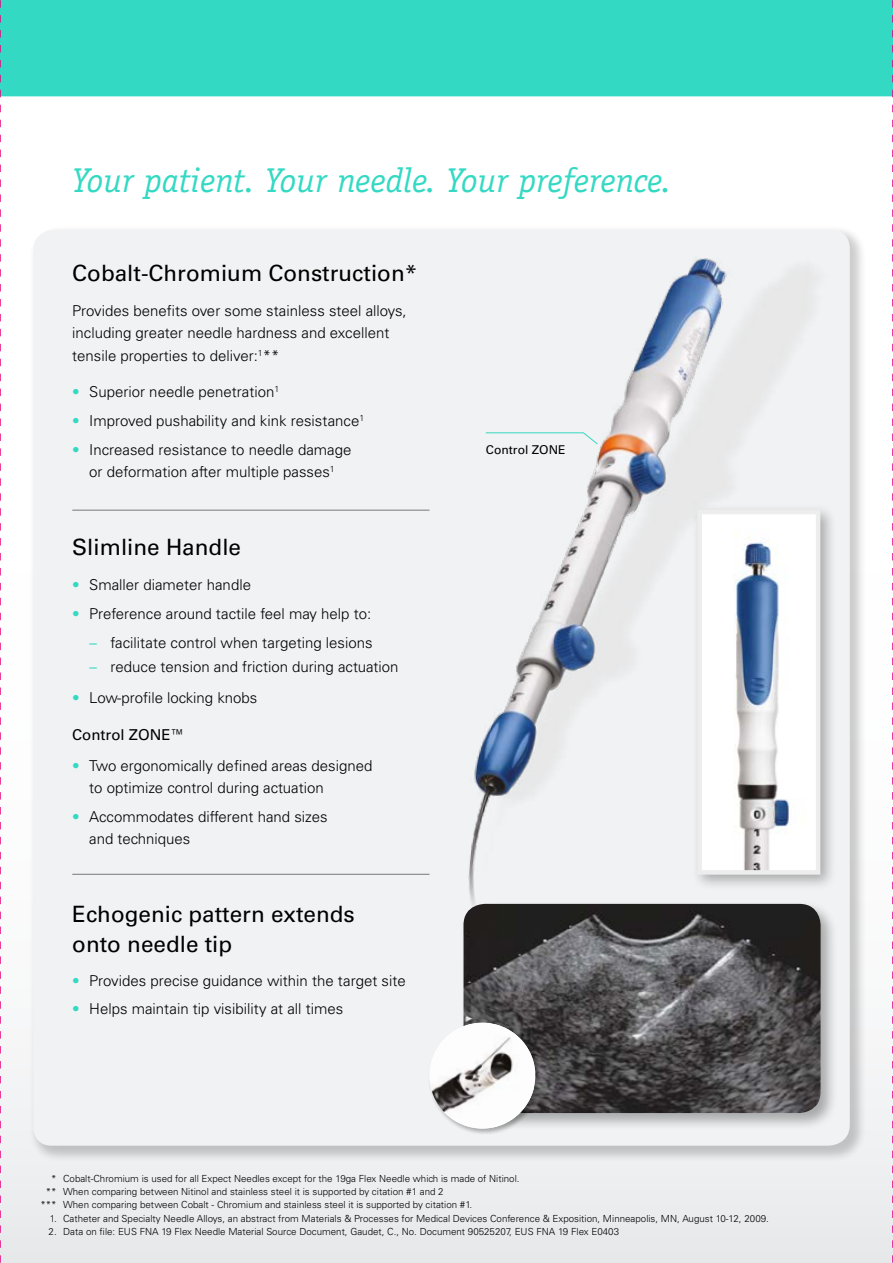
<style>
.page{position:relative;width:893px;height:1263px;background:#fff}
.page>*{position:absolute;margin:0;border:0;box-sizing:border-box;transform-origin:0 0}
.t1{font:italic 34.5px "Officina Serif";color:#34d9c3}
.t2{font:22.5px/30px "Univers";color:#000}
.t3{font:300 15px/22.5px "Univers CE";color:#000}
.t4{font:15px "Univers";color:#000}
.t5{font:12.15px "Univers";color:#000}
.t6{font:300 9.75px "Univers CE";color:#000}
.s1{color:#34d9c3}
.s2{font-family:"Univers";font-weight:400;color:#34d9c3}
</style>
<div class="page">
<div style="left:0;top:0;width:893px;height:1263px;background:linear-gradient(to bottom,#fff,#f1f2f3)"></div>
<div style="left:1px;top:0;width:891px;height:96px;background:#34d9c3"></div>
<div style="left:29px;top:225px;width:838px;height:938px;background:#000;opacity:.2"></div>
<div style="left:33px;top:230px;width:301px;height:916px;background:#f1f2f3"></div>
<img style="left:334px;top:230px;width:516px;height:916px">
<img style="left:1px;top:18px;width:190px;height:367px">
<div style="left:691px;top:504px;width:146px;height:388px;background:#000;opacity:.3"></div>
<img style="left:702px;top:515px;width:113px;height:355px">
<div style="left:697px;top:510px;width:123px;height:365px;border:4px solid #ededed"></div>
<div style="left:460px;top:900px;width:378px;height:231px;background:#000;opacity:.3"></div>
<img style="left:463px;top:904px;width:358px;height:209px">
<div style="left:428px;top:1021px;width:114px;height:114px;background:#000;opacity:.3"></div>
<img style="left:429px;top:1023px;width:106px;height:105px">
<hr style="left:0;top:658px;width:3px;height:181px;background:#fdfdfd">
<svg style="left:485px;top:432px;width:113px;height:13px"></svg>
<hr style="left:72px;top:510px;width:357px;height:1px;background:#73797c">
<hr style="left:72px;top:874px;width:357px;height:1px;background:#73797c">
<svg style="left:892px;top:0;width:1px;height:1263px"></svg>
<svg style="left:0;top:0;width:1px;height:1263px"></svg>
<p class="t1" style="left:72px;top:160px;width:601px">Your patient. Your needle. Your preference.</p>
<p class="t2" style="left:72px;top:258px;width:346px">Cobalt-Chromium Construction*</p>
<p class="t3" style="left:72px;top:300px;width:336px">Provides benefits over some stainless steel alloys, including greater needle hardness and excellent tensile properties to deliver:<sup>1</sup>**</p>
<p class="t3" style="left:72px;top:381px;width:208px"><span class="s1">•</span> Superior needle penetration<sup>1</sup></p>
<p class="t3" style="left:72px;top:410px;width:293px"><span class="s1">•</span> Improved pushability and kink resistance<sup>1</sup></p>
<p class="t3" style="left:72px;top:438px;width:281px;text-align:center"><span class="s1">•</span> Increased resistance to needle damage or deformation after multiple passes<sup>1</sup></p>
<p class="t2" style="left:72px;top:532px;width:170px">Slimline Handle</p>
<p class="t3" style="left:72px;top:574px;width:180px"><span class="s1">•</span> Smaller diameter handle</p>
<p class="t3" style="left:72px;top:603px;width:300px"><span class="s1">•</span> Preference around tactile feel may help to:</p>
<p class="t3" style="left:90px;top:631px;width:285px"><span class="s2">–</span> facilitate control when targeting lesions</p>
<p class="t3" style="left:90px;top:656px;width:311px"><span class="s2">–</span> reduce tension and friction during actuation</p>
<p class="t3" style="left:72px;top:686px;width:187px"><span class="s1">•</span> Low-profile locking knobs</p>
<p class="t4" style="left:72px;top:725px;width:115px">Control ZONE™</p>
<p class="t3" style="left:89px;top:754px;width:285px;text-indent:-17px"><span class="s1">•</span> Two ergonomically defined areas designed to optimize control during actuation</p>
<p class="t3" style="left:89px;top:806px;width:240px;text-indent:-17px"><span class="s1">•</span> Accommodates different hand sizes and techniques</p>
<p class="t2" style="left:72px;top:899px;width:284px">Echogenic pattern extends onto needle tip</p>
<p class="t3" style="left:72px;top:969px;width:335px"><span class="s1">•</span> Provides precise guidance within the target site</p>
<p class="t3" style="left:72px;top:998px;width:272px"><span class="s1">•</span> Helps maintain tip visibility at all times</p>
<p class="t5" style="left:486px;top:443px;width:81px">Control ZONE</p>
<p class="t6" style="left:51px;top:1173px;width:470px">* Cobalt-Chromium is used for all Expect Needles except for the 19ga Flex Needle which is made of Nitinol.</p>
<p class="t6" style="left:46px;top:1186px;width:399px">** When comparing between Nitinol and stainless steel it is supported by citation #1 and 2</p>
<p class="t6" style="left:40px;top:1199px;width:433px">*** When comparing between Cobalt - Chromium and stainless steel it is supported by citation #1.</p>
<p class="t6" style="left:50px;top:1213px;width:720px">1. Catheter and Specialty Needle Alloys, an abstract from Materials &amp; Processes for Medical Devices Conference &amp; Exposition, Minneapolis, MN, August 10-12, 2009.</p>
<p class="t6" style="left:49px;top:1226px;width:572px">2. Data on file: EUS FNA 19 Flex Needle Material Source Document, Gaudet, C., No. Document 90525207, EUS FNA 19 Flex E0403</p>
</div>
